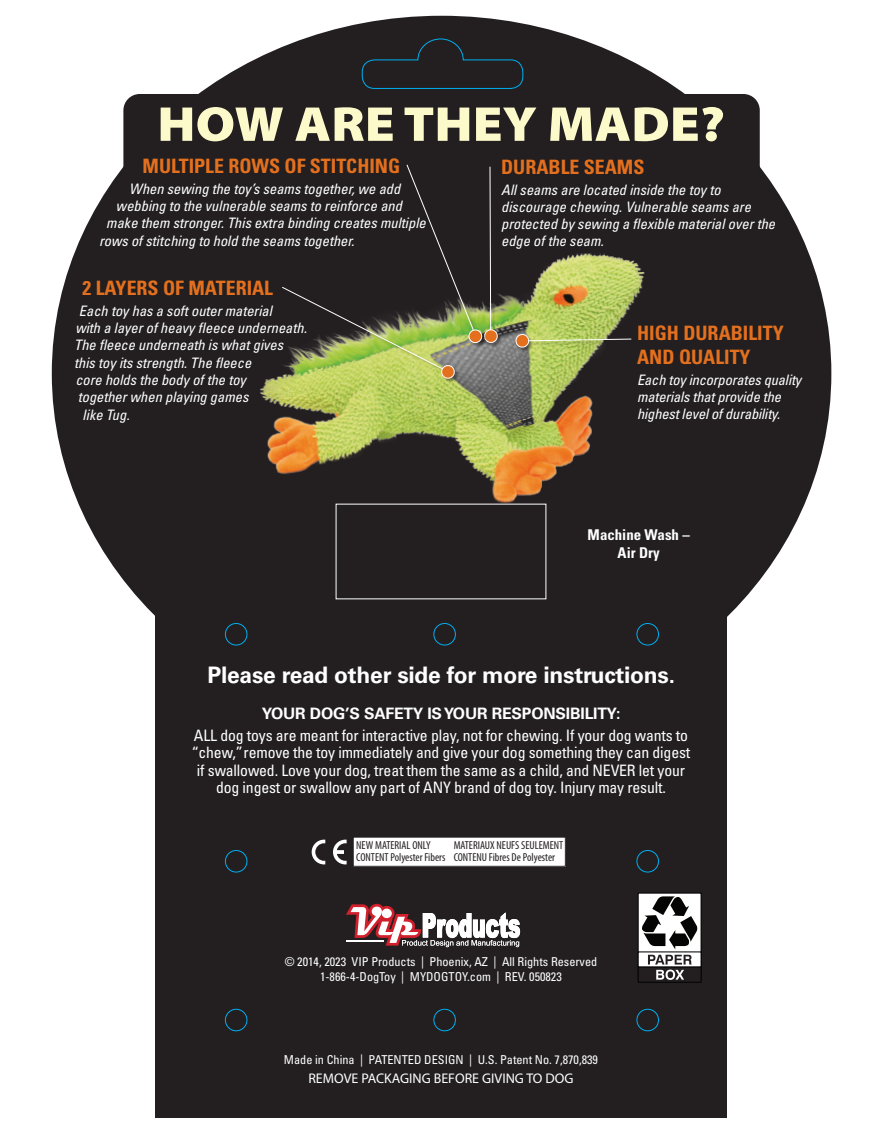
<style>
.page{position:relative;width:882px;height:1134px;background:#fff}
.page>*{position:absolute;margin:0;border:0;box-sizing:border-box;transform-origin:0 0}
.t1{font:900 49.35px "Myriad Pro";color:#fcf9ca;scale:1.1 1}
.t2{font:700 22.75px "Univers LT Pro 65";letter-spacing:-.01em;color:#fff}
.t3{font:700 condensed 19.78px/23.8px "Univers LT Pro";color:#e4701e}
.t4{font:condensed 15.75px/17.5px "Univers LT Pro";letter-spacing:-.01em;color:#fff;text-align:center}
.t5{font:700 15.75px "Univers LT Pro 65";letter-spacing:-.01em;color:#fff}
.t6{font:700 condensed 14.88px/17.8px "Univers LT Pro";color:#fff;text-align:center}
.t7{font:italic condensed 14.35px/17.3px "Univers LT Pro";color:#fff}
.t8{font:14px "Myriad Pro";color:#fff}
.t9{font:condensed 12.25px/14.7px "Univers LT Pro";color:#fff;text-align:center}
.t10{font:condensed 11.55px/11.5px "Myriad Pro";color:#231f20}
</style>
<div class="page">
<div style="left:155px;top:614px;width:572px;height:503px;background:#231f20"></div>
<div style="left:52px;top:16px;width:779px;height:715px;background:#231f20;border-radius:50%"></div>
<div style="left:123px;top:94px;width:637px;height:127px;background:#231f20;border-radius:16px"></div>
<img style="left:259px;top:253px;width:386px;height:255px">
<div style="left:516px;top:334px;width:120px;height:18px;background:#231f20;opacity:.5"></div>
<svg style="left:515px;top:333px;width:117px;height:16px"></svg>
<div style="left:283px;top:287px;width:176px;height:96px;background:#231f20;opacity:.5"></div>
<div style="left:485px;top:167px;width:17px;height:180px;background:#231f20;opacity:.5"></div>
<svg style="left:281px;top:164px;width:217px;height:216px"></svg>
<svg style="left:346px;top:904px;width:174px;height:43px"></svg>
<div style="left:353px;top:837px;width:212px;height:29px;background:#fff"></div>
<div style="left:353px;top:837px;width:213px;height:30px;border:1px solid #231f20"></div>
<svg style="left:312px;top:840px;width:13px;height:24px"></svg>
<svg style="left:333px;top:840px;width:14px;height:24px"></svg>
<svg style="left:638px;top:893px;width:63px;height:87px"></svg>
<div style="left:638px;top:893px;width:64px;height:87px;border:1px solid #050504"></div>
<svg style="left:642px;top:896px;width:56px;height:53px;background:#8f8f8f"></svg>
<div style="left:638px;top:967px;width:63px;height:15px;background:#231f20"></div>
<div style="left:638px;top:967px;width:64px;height:16px;border:1px solid #050504"></div>
<svg style="left:648px;top:955px;width:44px;height:25px"></svg>
<svg style="left:362px;top:38px;width:161px;height:51px"></svg>
<div style="left:225px;top:623px;width:22px;height:22px;border:1px solid #00aeef;border-radius:50%"></div>
<div style="left:433px;top:623px;width:23px;height:22px;border:1px solid #00aeef;border-radius:50%"></div>
<div style="left:636px;top:623px;width:23px;height:22px;border:1px solid #00aeef;border-radius:50%"></div>
<div style="left:225px;top:1009px;width:22px;height:22px;border:1px solid #00aeef;border-radius:50%"></div>
<div style="left:433px;top:1009px;width:23px;height:22px;border:1px solid #00aeef;border-radius:50%"></div>
<div style="left:636px;top:1009px;width:23px;height:22px;border:1px solid #00aeef;border-radius:50%"></div>
<div style="left:225px;top:850px;width:22px;height:22px;border:1px solid #00aeef;border-radius:50%"></div>
<div style="left:636px;top:850px;width:23px;height:22px;border:1px solid #00aeef;border-radius:50%"></div>
<h1 class="t1" style="left:157px;top:91px;width:518px">HOW ARE THEY MADE?</h1>
<h3 class="t3" style="left:143px;top:154px;width:259px">MULTIPLE ROWS OF STITCHING</h3>
<p class="t7" style="left:129px;top:179px;width:273px">When sewing the toy’s seams together, we add</p>
<p class="t7" style="left:116px;top:197px;width:288px">webbing to the vulnerable seams to reinforce and</p>
<p class="t7" style="left:106px;top:214px;width:321px">make them stronger. This extra binding creates multiple</p>
<p class="t7" style="left:99px;top:231px;width:257px">rows of stitching to hold the seams together.</p>
<h3 class="t3" style="left:83px;top:276px;width:192px">2 LAYERS OF MATERIAL</h3>
<p class="t7" style="left:79px;top:302px;width:195px">Each toy has a soft outer material</p>
<p class="t7" style="left:75px;top:319px;width:233px">with a layer of heavy fleece underneath.</p>
<p class="t7" style="left:74px;top:336px;width:211px">The fleece underneath is what gives</p>
<p class="t7" style="left:74px;top:354px;width:179px">this toy its strength. The fleece</p>
<p class="t7" style="left:75px;top:371px;width:172px">core holds the body of the toy</p>
<p class="t7" style="left:78px;top:388px;width:172px">together when playing games</p>
<p class="t7" style="left:83px;top:406px;width:48px">like Tug.</p>
<h3 class="t3" style="left:501px;top:155px;width:145px">DURABLE SEAMS</h3>
<p class="t7" style="left:501px;top:180px;width:276px">All seams are located inside the toy to discourage chewing. Vulnerable seams are protected by sewing a flexible material over the edge of the seam.</p>
<h3 class="t3" style="left:637px;top:321px;width:148px">HIGH DURABILITY<br>AND QUALITY</h3>
<p class="t7" style="left:637px;top:371px;width:166px">Each toy incorporates quality materials that provide the highest level of durability.</p>
<p class="t6" style="left:588px;top:525px;width:104px">Machine Wash –<br>Air Dry</p>
<h2 class="t2" style="left:207px;top:659px;width:469px">Please read other side for more instructions.</h2>
<p class="t5" style="left:262px;top:702px;width:360px">YOUR DOG’S SAFETY IS YOUR RESPONSIBILITY:</p>
<p class="t4" style="left:192px;top:726px;width:500px">ALL dog toys are meant for interactive play, not for chewing. If your dog wants to “chew,” remove the toy immediately and give your dog something they can digest if swallowed. Love your dog, treat them the same as a child, and NEVER let your dog ingest or swallow any part of ANY brand of dog toy. Injury may result.</p>
<p class="t10" style="left:356px;top:839px;width:76px">NEW MATERIAL ONLY</p>
<p class="t10" style="left:356px;top:839px;width:209px;text-indent:97px">MATERIAUX NEUFS SEULEMENT<br>CONTENT Polyester Fibers CONTENU Fibres De Polyester</p>
<p class="t9" style="left:285px;top:954px;width:314px">© 2014, 2023 VIP Products | Phoenix, AZ | All Rights Reserved<br>1-866-4-DogToy | MYDOGTOY.com | REV. 050823</p>
<p class="t9" style="left:284px;top:1052px;width:316px">Made in China | PATENTED DESIGN | U.S. Patent No. 7,870,839</p>
<p class="t8" style="left:308px;top:1070px;width:267px">REMOVE PACKAGING BEFORE GIVING TO DOG</p>
</div>
